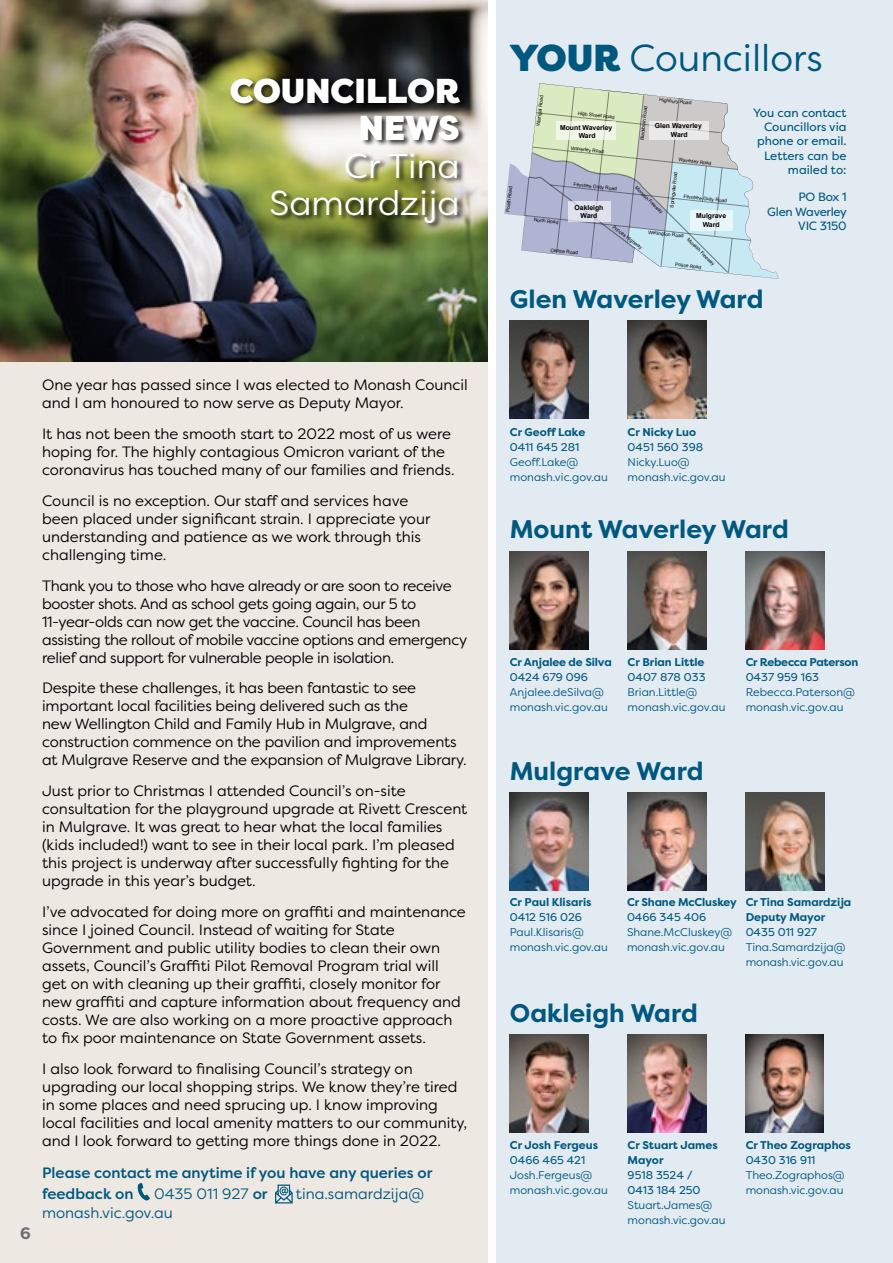
<style>
.page{position:relative;width:893px;height:1263px;background:#fff}
.page>*{position:absolute;margin:0;border:0;box-sizing:border-box;transform-origin:0 0}
.t1{font:37.5px "Filson Pro";color:#00587e}
.Para_1{font:34.5px/37.5px "Filson Pro";color:#fff;text-align:right}
.t2{font:700 25.5px "Filson Pro";color:#00587e}
.t3{font:700 16.5px "Filson Pro";color:#6d6e71}
.Para_1-2{font:15px/18px "Filson Pro";color:#000}
.Para_1-3{font:15px/18px "Filson Pro";letter-spacing:-.02em;color:#000}
.Para_1-4{font:500 15px/21px "Filson Pro";color:#00587e}
.Para_1-5{font:15px "Filson Pro";color:#00587e}
.t4{font:12px/14.4px "Filson Pro";color:#00587e;text-align:right}
.t5{font:12px/14.4px "Filson Pro";letter-spacing:-.02em;color:#00587e;text-align:right}
.t6{font:11.25px/15px "Filson Pro";color:#00587e}
.t7{font:700 11.25px/15px "Filson Pro";color:#00587e}
.t8{font:11.25px/15px "Filson Pro";color:#00587e}
.t9{font:700 11.25px/15px "Filson Pro";letter-spacing:-.02em;color:#00587e}
.t10{font:700 6.9px/8.2px "Arial";color:#000;text-align:center}
.t11{font:4.8px "Arial";color:#000}
.s1{font-weight:900}
.s2{font-weight:500}
.s3{font-weight:400}
</style>
<div class="page">
<div style="left:0;top:0;width:488px;height:1263px;background:#eee8e2"></div>
<div style="left:496px;top:0;width:397px;height:1263px;background:#e2ebf1"></div>
<img style="left:628px;top:551px;width:78px;height:98px">
<img style="left:510px;top:1035px;width:78px;height:97px">
<img style="left:510px;top:551px;width:78px;height:98px">
<img style="left:746px;top:792px;width:78px;height:98px">
<img style="left:628px;top:792px;width:78px;height:98px">
<img style="left:746px;top:551px;width:78px;height:98px">
<img style="left:510px;top:792px;width:78px;height:98px">
<img style="left:628px;top:1035px;width:78px;height:97px">
<img style="left:628px;top:320px;width:78px;height:98px">
<img style="left:510px;top:320px;width:78px;height:98px">
<svg style="left:505px;top:83px;width:274px;height:196px"></svg>
<div style="left:556px;top:122px;width:60px;height:18px;background:#f0f7e6"></div>
<svg style="left:650px;top:122px;width:59px;height:18px"></svg>
<svg style="left:568px;top:201px;width:43px;height:20px"></svg>
<div style="left:690px;top:210px;width:42px;height:21px;background:#e8f6fa"></div>
<img style="left:746px;top:1035px;width:78px;height:97px">
<svg style="left:137px;top:1183px;width:13px;height:18px"></svg>
<svg style="left:275px;top:1184px;width:18px;height:19px"></svg>
<img style="left:0;top:0;width:488px;height:361px">
<div style="left:230px;top:77px;width:237px;height:152px;background:#000;opacity:.75"></div>
<p class="Para_1" style="left:230px;top:71px;width:232px"><span class="s1">COUNCILLOR<br>NEWS<br></span>Cr Tina<br>Samardzija</p>
<p class="t3" style="left:20px;top:1222px;width:12px">6</p>
<p class="t3" style="left:20px;top:1225px;width:12px">6</p>
<p class="Para_1-2" style="left:42px;top:376px;width:427px">One year has passed since I was elected to Monash Council and I am honoured to now serve as Deputy Mayor.</p>
<p class="Para_1-2" style="left:42px;top:424px;width:414px">It has not been the smooth start to 2022 most of us were hoping for. The highly contagious Omicron variant of the coronavirus has touched many of our families and friends.</p>
<p class="Para_1-2" style="left:42px;top:491px;width:390px">Council is no exception. Our staff and services have been placed under significant strain. I appreciate your understanding and patience as we work through this challenging time.</p>
<p class="Para_1-3" style="left:42px;top:576px;width:427px">Thank you to those who have already or are soon to receive booster shots. And as school gets going again, our 5 to 11-year-olds can now get the vaccine. Council has been assisting the rollout of mobile vaccine options and emergency relief and support for vulnerable people in isolation.</p>
<p class="Para_1-2" style="left:42px;top:679px;width:426px">Despite these challenges, it has been fantastic to see important local facilities being delivered such as the<br>new Wellington Child and Family Hub in Mulgrave, and construction commence on the pavilion and improvements at Mulgrave Reserve and the expansion of Mulgrave Library.</p>
<p class="Para_1-2" style="left:42px;top:781px;width:427px">Just prior to Christmas I attended Council’s on-site consultation for the playground upgrade at Rivett Crescent in Mulgrave. It was great to hear what the local families (kids included!) want to see in their local park. I’m pleased this project is underway after successfully fighting for the upgrade in this year’s budget.</p>
<p class="Para_1-2" style="left:42px;top:902px;width:425px">I’ve advocated for doing more on graffiti and maintenance since I joined Council. Instead of waiting for State Government and public utility bodies to clean their own assets, Council’s Graffiti Pilot Removal Program trial will get on with cleaning up their graffiti, closely monitor for new graffiti and capture information about frequency and costs. We are also working on a more proactive approach to fix poor maintenance on State Government assets.</p>
<p class="Para_1-2" style="left:42px;top:1059px;width:427px">I also look forward to finalising Council’s strategy on upgrading our local shopping strips. We know they’re tired in some places and need sprucing up. I know improving local facilities and local amenity matters to our community, and I look forward to getting more things done in 2022.</p>
<p class="Para_1-4" style="left:42px;top:1162px;width:392px">Please contact me anytime if you have any queries or feedback on</p>
<p class="Para_1-5" style="left:154px;top:1184px;width:115px">0435 011 927 <span class="s2">or</span></p>
<p class="Para_1-5" style="left:296px;top:1184px;width:130px">tina.samardzija@</p>
<p class="Para_1-5" style="left:42px;top:1203px;width:132px">monash.vic.gov.au</p>
<h1 class="t1" style="left:510px;top:33px;width:314px"><span class="s1">YOUR</span> Councillors</h1>
<p class="t11" style="left:505px;top:211px;width:27px;rotate:-84deg">Poath Road</p>
<p class="t11" style="left:535px;top:126px;width:32px;rotate:-84deg">Warrigal Road</p>
<p class="t11" style="left:639px;top:140px;width:36px;rotate:-84deg">Blackburn Road</p>
<p class="t11" style="left:660px;top:96px;width:34px;rotate:6deg">Highbury Road</p>
<p class="t11" style="left:578px;top:110px;width:39px;rotate:6deg">High Street Road</p>
<p class="t10" style="left:560px;top:123px;width:54px">Mount Waverley<br>Ward</p>
<p class="t10" style="left:655px;top:122px;width:48px">Glen Waverley<br>Ward</p>
<p class="t11" style="left:571px;top:145px;width:34px;rotate:6deg">Waverley Road</p>
<p class="t11" style="left:679px;top:157px;width:34px;rotate:6deg">Waverley Road</p>
<p class="t11" style="left:669px;top:207px;width:37px;rotate:-84deg">Springvale Road</p>
<p class="t11" style="left:574px;top:181px;width:45px;rotate:6deg">Ferntree Gully Road</p>
<p class="t11" style="left:638px;top:185px;width:38px;rotate:44deg">Monash Freeway</p>
<p class="t11" style="left:684px;top:193px;width:45px;rotate:6deg">Ferntree Gully Road</p>
<p class="t10" style="left:574px;top:203px;width:30px">Oakleigh<br>Ward</p>
<p class="t10" style="left:696px;top:212px;width:32px">Mulgrave<br>Ward</p>
<p class="t11" style="left:534px;top:216px;width:26px;rotate:6deg">North Road</p>
<p class="t11" style="left:615px;top:224px;width:38px;rotate:37deg">Princes Highway</p>
<p class="t11" style="left:649px;top:229px;width:37px;rotate:6deg">Wellington Road</p>
<p class="t11" style="left:690px;top:236px;width:38px;rotate:44deg">Monash Freeway</p>
<p class="t11" style="left:551px;top:247px;width:29px;rotate:6deg">Centre Road</p>
<p class="t11" style="left:676px;top:261px;width:28px;rotate:6deg">Police Road</p>
<p class="t4" style="left:753px;top:105px;width:95px">You can contact<br>Councillors via phone or email.<br>Letters can be mailed to:</p>
<p class="t5" style="left:767px;top:190px;width:81px">PO Box 1<br>Glen Waverley<br>VIC 3150</p>
<p class="t2" style="left:510px;top:283px;width:255px">Glen Waverley Ward</p>
<p class="t7" style="left:510px;top:425px;width:77px">Cr Geoff Lake</p>
<p class="t8" style="left:510px;top:439px;width:71px">0411 645 281</p>
<p class="t6" style="left:510px;top:454px;width:100px">Geoff.Lake@ monash.vic.gov.au</p>
<p class="t7" style="left:628px;top:425px;width:70px">Cr Nicky Luo</p>
<p class="t8" style="left:628px;top:439px;width:77px">0451 560 398</p>
<p class="t6" style="left:628px;top:454px;width:100px">Nicky.Luo@ monash.vic.gov.au</p>
<p class="t2" style="left:510px;top:513px;width:280px">Mount Waverley Ward</p>
<p class="t7" style="left:510px;top:654px;width:103px">Cr Anjalee de Silva<br><span class="s3">0424 679 096</span></p>
<p class="t6" style="left:510px;top:684px;width:100px">Anjalee.deSilva@ monash.vic.gov.au</p>
<p class="t7" style="left:628px;top:655px;width:78px">Cr Brian Little</p>
<p class="t8" style="left:628px;top:669px;width:79px">0407 878 033</p>
<p class="t6" style="left:628px;top:684px;width:100px">Brian.Little@ monash.vic.gov.au</p>
<p class="t2" style="left:510px;top:755px;width:195px">Mulgrave Ward</p>
<p class="t9" style="left:746px;top:654px;width:114px">Cr Rebecca Paterson<br><span class="s3">0437 959 163</span></p>
<p class="t6" style="left:746px;top:684px;width:111px">Rebecca.Paterson@ monash.vic.gov.au</p>
<p class="t7" style="left:510px;top:895px;width:83px">Cr Paul Klisaris<br><span class="s3">0412 516 026</span></p>
<p class="t6" style="left:510px;top:924px;width:100px">Paul.Klisaris@ monash.vic.gov.au</p>
<p class="t7" style="left:627px;top:894px;width:111px">Cr Shane McCluskey</p>
<p class="t8" style="left:627px;top:909px;width:81px">0466 345 406</p>
<p class="t6" style="left:627px;top:924px;width:107px">Shane.McCluskey@ monash.vic.gov.au</p>
<p class="t7" style="left:746px;top:894px;width:107px">Cr Tina Samardzija</p>
<p class="t7" style="left:746px;top:909px;width:81px">Deputy Mayor<br><span class="s3">0435 011 927</span></p>
<p class="t6" style="left:746px;top:939px;width:101px">Tina.Samardzija@ monash.vic.gov.au</p>
<p class="t2" style="left:510px;top:997px;width:190px">Oakleigh Ward</p>
<p class="t7" style="left:510px;top:1138px;width:90px">Cr Josh Fergeus</p>
<p class="t8" style="left:510px;top:1153px;width:77px">0466 465 421</p>
<p class="t6" style="left:510px;top:1168px;width:100px">Josh.Fergeus@ monash.vic.gov.au</p>
<p class="t7" style="left:628px;top:1138px;width:92px">Cr Stuart James</p>
<p class="t7" style="left:628px;top:1153px;width:37px">Mayor</p>
<p class="t8" style="left:628px;top:1168px;width:74px">9518 3524 /<br>0413 184 250</p>
<p class="t6" style="left:628px;top:1198px;width:100px">Stuart.James@ monash.vic.gov.au</p>
<p class="t7" style="left:746px;top:1138px;width:107px">Cr Theo Zographos</p>
<p class="t8" style="left:746px;top:1153px;width:71px">0430 316 911</p>
<p class="t6" style="left:746px;top:1168px;width:101px">Theo.Zographos@ monash.vic.gov.au</p>
</div>
